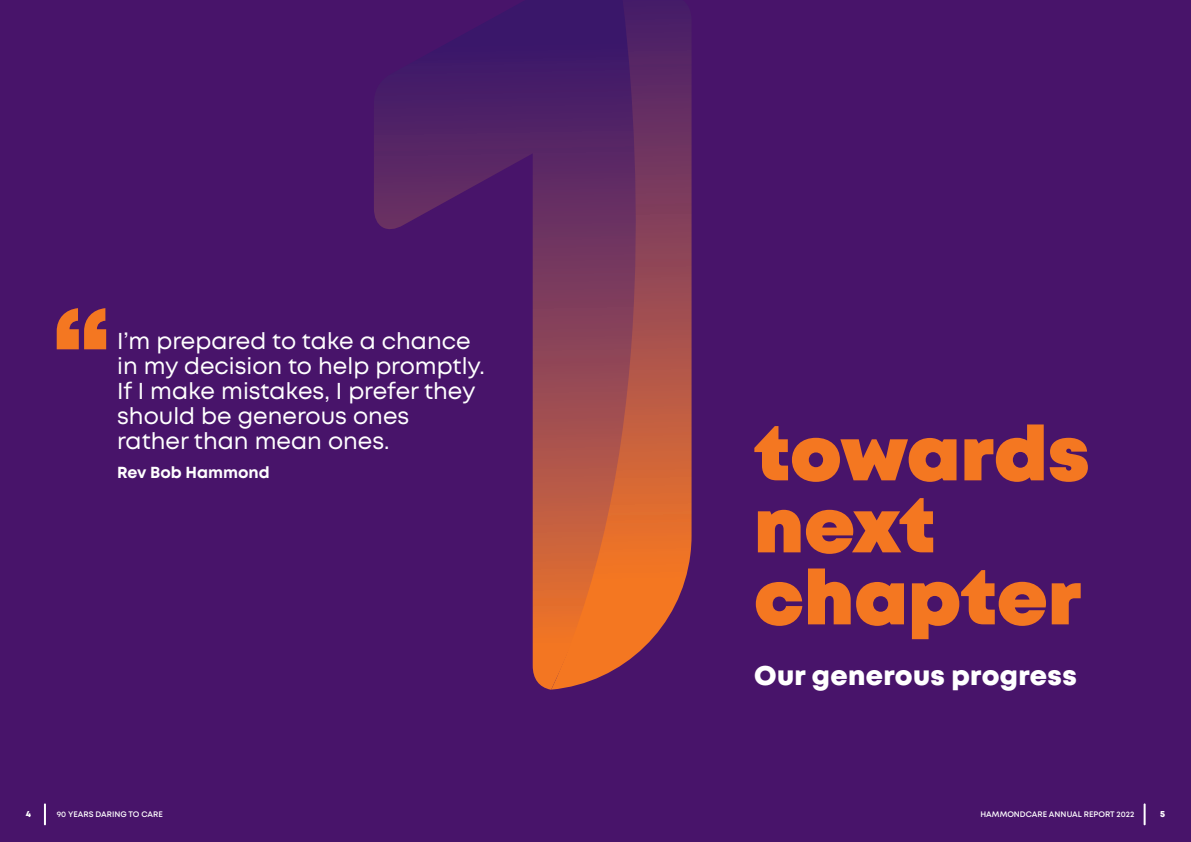
<style>
.page{position:relative;width:1191px;height:842px;background:#48146a}
.page>*{position:absolute;margin:0;border:0;box-sizing:border-box;transform-origin:0 0}
._01_Page_Header{font:900 76px/72px "Mont";letter-spacing:.005em;color:#f47721}
.t1{font:800 27px "Mont";letter-spacing:.01em;color:#fff}
.t2{font:23px/25px "Mont";color:#fff}
.t3{font:700 16px "Mont";color:#fff}
.t4{font:800 9px "Mont";color:#fff}
.t5{font:600 8px "Mont";color:#fff}
</style>
<div class="page">
<svg style="left:57px;top:308px;width:49px;height:41px"></svg>
<svg style="left:374px;top:0;width:177px;height:690px"></svg>
<svg style="left:551px;top:0;width:140px;height:690px"></svg>
<hr style="left:44px;top:803px;width:2px;height:22px;background:#fff">
<hr style="left:1143px;top:803px;width:2px;height:22px;background:#fff">
<p class="t2" style="left:117px;top:329px;width:369px">I’m prepared to take a chance in my decision to help promptly.<br>If I make mistakes, I prefer they should be generous ones rather than mean ones.</p>
<p class="t3" style="left:117px;top:462px;width:154px">Rev Bob Hammond</p>
<p class="_01_Page_Header" style="left:754px;top:421px;width:337px">towards next chapter</p>
<p class="t1" style="left:754px;top:658px;width:324px">Our generous progress</p>
<p class="t4" style="left:26px;top:808px;width:7px">4</p>
<p class="t5" style="left:57px;top:808px;width:108px">90 YEARS DARING TO CARE</p>
<p class="t5" style="left:980px;top:808px;width:155px">HAMMONDCARE ANNUAL REPORT 2022</p>
<p class="t4" style="left:1160px;top:808px;width:7px">5</p>
</div>
